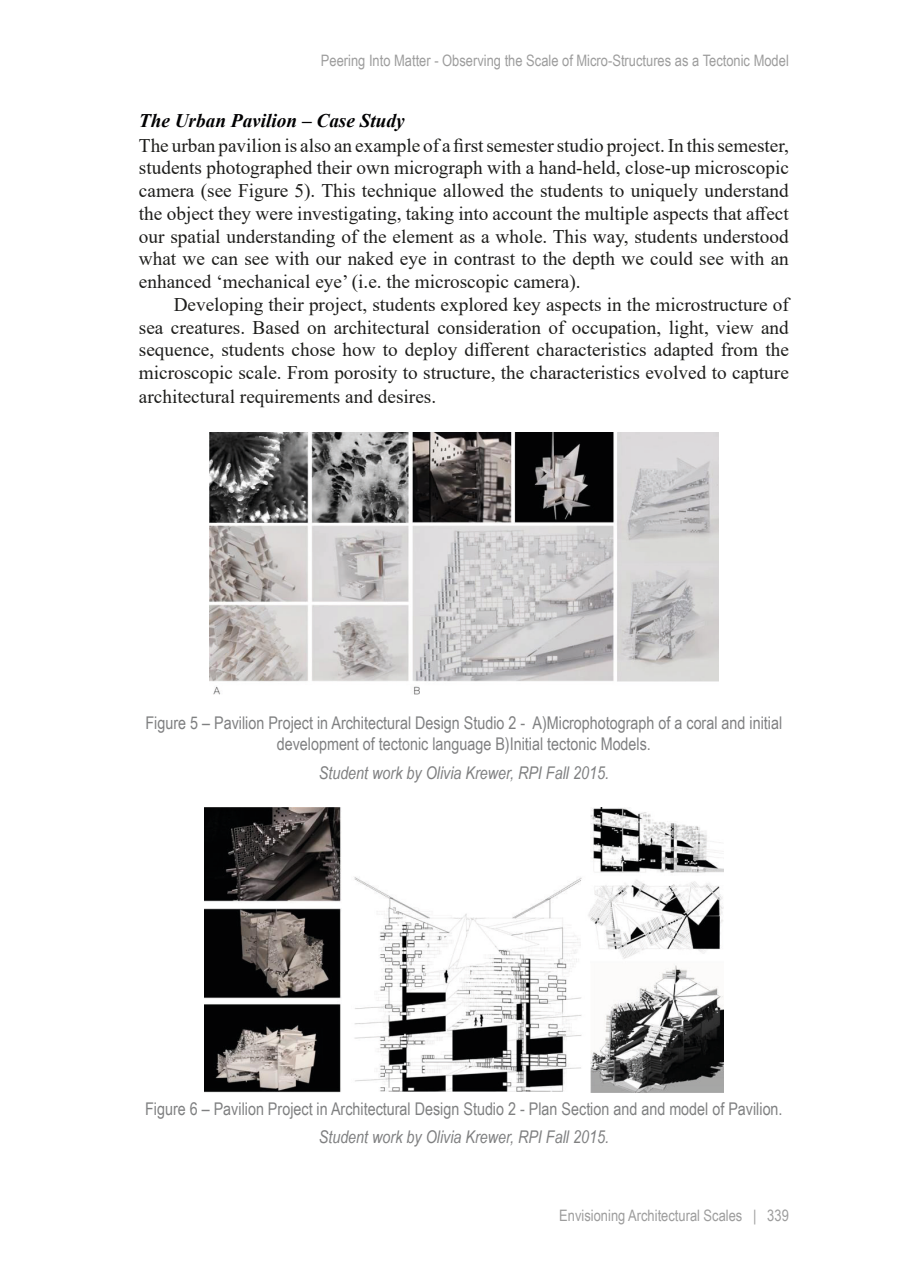
<style>
.page{position:relative;width:903px;height:1270px;background:#fff}
.page>*{position:absolute;margin:0;border:0;box-sizing:border-box;transform-origin:0 0}
.t1{font:19.25px/22.8px "Times New Roman";color:#1d1d1b;text-align:justify}
.t2{font:italic 700 19.25px "Times New Roman";color:#020203}
.t3{font:17.5px/21px "Arial Narrow";color:#7f8081;text-align:center}
.t4{font:italic 17.5px "Arial Narrow";color:#7f8081}
.t5{font:15.75px "Arial Narrow";color:#9d9d9d}
</style>
<div class="page">
<img style="left:209px;top:433px;width:509px;height:262px">
<img style="left:205px;top:807px;width:518px;height:286px">
<p class="t5" style="left:321px;top:49px;width:469px">Peering Into Matter - Observing the Scale of Micro-Structures as a Tectonic Model</p>
<p class="t2" style="left:139px;top:107px;width:267px">The Urban Pavilion – Case Study</p>
<p class="t1" style="left:139px;top:133px;width:651px">The urban pavilion is also an example of a first semester studio project. In this semester, students photographed their own micrograph with a hand-held, close-up microscopic camera (see Figure 5). This technique allowed the students to uniquely understand the object they were investigating, taking into account the multiple aspects that affect our spatial understanding of the element as a whole. This way, students understood what we can see with our naked eye in contrast to the depth we could see with an enhanced ‘mechanical eye’ (i.e. the microscopic camera).</p>
<p class="t1" style="left:139px;top:292px;width:651px;text-indent:35px">Developing their project, students explored key aspects in the microstructure of sea creatures. Based on architectural consideration of occupation, light, view and sequence, students chose how to deploy different characteristics adapted from the microscopic scale. From porosity to structure, the characteristics evolved to capture architectural requirements and desires.</p>
<p class="t3" style="left:146px;top:711px;width:638px">Figure 5 – Pavilion Project in Architectural Design Studio 2 - A)Microphotograph of a coral and initial development of tectonic language B)Initial tectonic Models.</p>
<p class="t4" style="left:319px;top:760px;width:292px">Student work by Olivia Krewer, RPI Fall 2015.</p>
<p class="t3" style="left:145px;top:1097px;width:639px">Figure 6 – Pavilion Project in Architectural Design Studio 2 - Plan Section and and model of Pavilion.</p>
<p class="t4" style="left:319px;top:1125px;width:292px">Student work by Olivia Krewer, RPI Fall 2015.</p>
<p class="t5" style="left:559px;top:1204px;width:231px">Envisioning Architectural Scales | 339</p>
</div>
